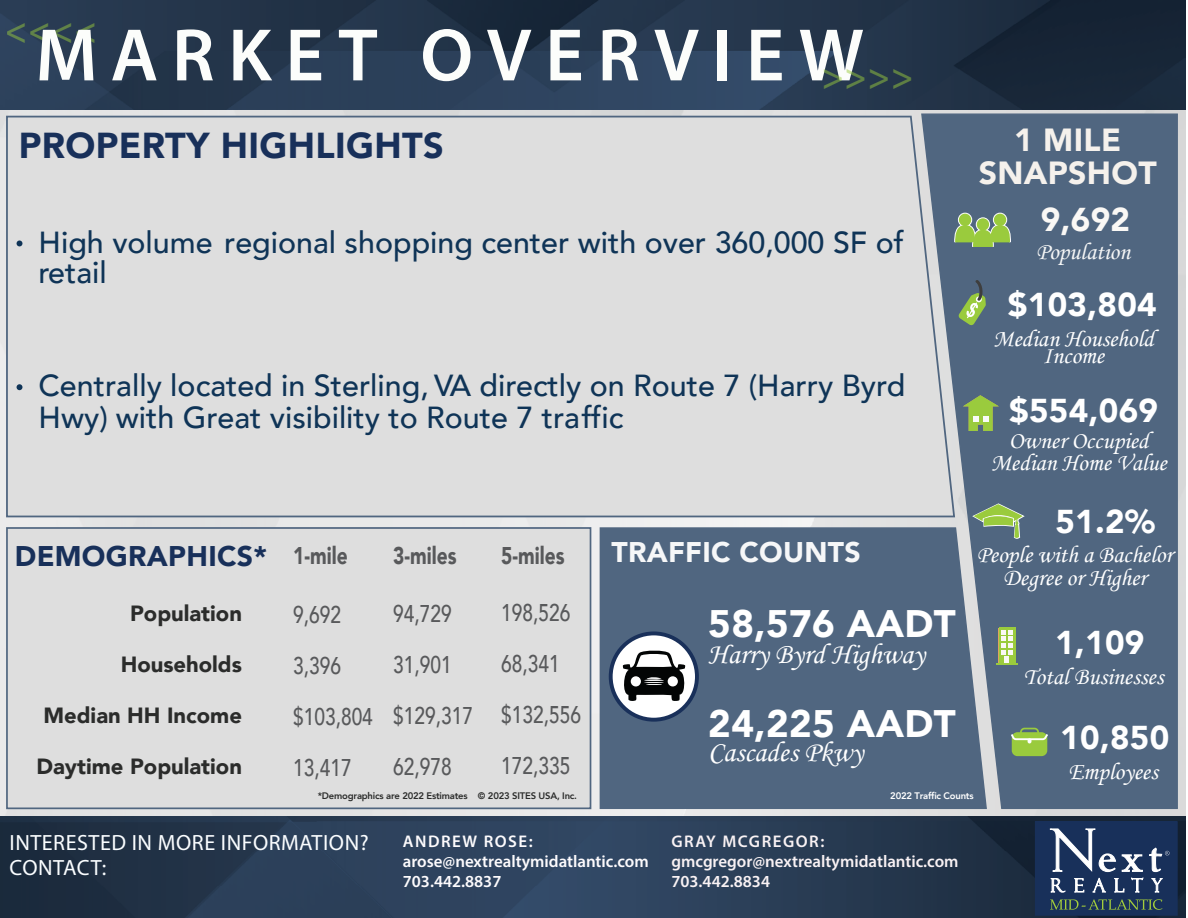
<style>
.page{position:relative;width:1188px;height:918px;background:#fff}
.page>*{position:absolute;margin:0;border:0;box-sizing:border-box;transform-origin:0 0}
.t1{font:600 75px "Myriad Pro";letter-spacing:.18em;color:#fcfdfb}
.t2{font:900 38.25px "Avenir";letter-spacing:.01em;color:#fff}
.t3{font:900 36px "Avenir";letter-spacing:.01em;color:#18305a}
.t4{font:900 33px "Avenir";letter-spacing:.01em;color:#fff}
.t5{font:900 33px "Avenir";color:#faf8f5}
.t6{font:900 31.95px/32.8px "Avenir";letter-spacing:.01em;color:#f5f1ec;text-align:center}
.t7{font:500 30.45px/30px "Avenir";color:#0f3457}
.t8{font:28.65px "NK Monotype Corsiva";color:#fff}
.t9{font:900 28.35px "Avenir";letter-spacing:.01em;color:#18305a}
.t10{font:900 28.35px "Avenir";letter-spacing:.01em;color:#f6f7f8}
.t11{font:500 24.15px/51px "Avenir";color:#58595b;scale:.79 1}
.t12{font:900 24.15px "Avenir";color:#58595b;scale:.79 1}
.t13{font:24px/22.4px "NK Monotype Corsiva";color:#fff;text-align:center}
.t14{font:24px "NK Monotype Corsiva";color:#f5f6f6}
.t15{font:900 22.05px "Avenir";color:#2b2c2b}
.t16{font:22.05px/24.8px "Myriad Pro";letter-spacing:.025em;color:#fafdff}
.t17{font:600 16.95px/20.2px "Myriad Pro";color:#f9f2f4}
.t18{font:600 16.95px/20.2px "Myriad Pro";color:#fdfbfd}
.t19{font:800 9.45px "Avenir";letter-spacing:-.02em;color:#2b2c2b}
.t20{font:800 9.45px "Avenir";letter-spacing:-.02em;color:#fff}
</style>
<div class="page">
<img style="left:0;top:109px;width:1186px;height:710px">
<img style="left:0;top:1px;width:1186px;height:108px">
<img style="left:0;top:817px;width:1185px;height:101px">
<div style="left:1035px;top:822px;width:142px;height:93px;background:#18305a"></div>
<div style="left:1035px;top:821px;width:143px;height:95px;border:1px solid #18305a"></div>
<svg style="left:1049px;top:828px;width:121px;height:82px"></svg>
<div style="left:920px;top:113px;width:259px;height:697px;background:#506680"></div>
<div style="left:998px;top:628px;width:17px;height:36px;background:#dba560"></div>
<div style="left:999px;top:628px;width:17px;height:36px;background:#9acb3d"></div>
<hr style="left:996px;top:663px;width:22px;height:2px;background:#9acb3d">
<svg style="left:1001px;top:630px;width:12px;height:33px"></svg>
<div style="left:993px;top:213px;width:14px;height:14px;border:2px solid #fff;border-radius:50%"></div>
<div style="left:958px;top:213px;width:14px;height:14px;border:2px solid #fff;border-radius:50%"></div>
<div style="left:976px;top:217px;width:14px;height:15px;border:2px solid #fff;border-radius:50%"></div>
<div style="left:994px;top:214px;width:12px;height:12px;background:#9acb3d;border-radius:50%"></div>
<div style="left:959px;top:214px;width:12px;height:12px;background:#9acb3d;border-radius:50%"></div>
<svg style="left:956px;top:223px;width:56px;height:26px"></svg>
<div style="left:977px;top:218px;width:12px;height:13px;background:#9acb3d;border-radius:50%"></div>
<div style="left:1012px;top:732px;width:35px;height:24px;background:#9acb3d;border-radius:6px"></div>
<div style="left:1020px;top:728px;width:19px;height:9px;border:2px solid #9acb3d;border-radius:4px"></div>
<svg style="left:1009px;top:732px;width:41px;height:11px"></svg>
<svg style="left:972px;top:503px;width:54px;height:76px;background:#668178"></svg>
<svg style="left:963px;top:395px;width:36px;height:36px"></svg>
<svg style="left:958px;top:279px;width:28px;height:47px"></svg>
<div style="left:6px;top:527px;width:585px;height:282px;background:#dedede;border:2px solid #506680"></div>
<div style="left:5px;top:115px;width:951px;height:403px;background:#dedede"></div>
<div style="left:599px;top:527px;width:389px;height:283px;background:#506680"></div>
<svg style="left:611px;top:633px;width:86px;height:87px"></svg>
<div style="left:609px;top:631px;width:90px;height:91px;border:4px solid #19305a;border-radius:50%"></div>
<svg style="left:623px;top:651px;width:62px;height:50px"></svg>
<div style="left:668px;top:676px;width:10px;height:10px;background:#fff;border-radius:50%"></div>
<div style="left:631px;top:676px;width:10px;height:10px;background:#fff;border-radius:50%"></div>
<svg style="left:17px;top:241px;width:5px;height:5px"></svg>
<svg style="left:17px;top:384px;width:5px;height:6px"></svg>
<svg style="left:7px;top:23px;width:88px;height:20px;background:#293c55"></svg>
<h1 class="t1" style="left:35px;top:7px;width:879px">MARKET OVERVIEW<sub>&gt;&gt;&gt;&gt;</sub></h1>
<p class="t3" style="left:19px;top:115px;width:427px">PROPERTY HIGHLIGHTS</p>
<p class="t7" style="left:39px;top:226px;width:867px">High volume regional shopping center with over 360,000 SF of retail</p>
<p class="t7" style="left:39px;top:367px;width:868px;line-height:32.5px">Centrally located in Sterling, VA directly on Route 7 (Harry Byrd<br>Hwy) with Great visibility to Route 7 traffic</p>
<p class="t9" style="left:15px;top:531px;width:254px">DEMOGRAPHICS*</p>
<p class="t15" style="left:130px;top:594px;width:113px">Population</p>
<p class="t15" style="left:121px;top:645px;width:123px">Households</p>
<p class="t15" style="left:43px;top:696px;width:200px">Median HH Income</p>
<p class="t15" style="left:36px;top:747px;width:207px">Daytime Population</p>
<p class="t12" style="left:293px;top:535px;width:71px">1-mile</p>
<p class="t11" style="left:293px;top:588px;width:102px">9,692<br>3,396 $103,804<br>13,417</p>
<p class="t12" style="left:393px;top:535px;width:82px">3-miles</p>
<p class="t11" style="left:393px;top:587px;width:102px">94,729<br>31,901 $129,317<br>62,978</p>
<p class="t12" style="left:501px;top:535px;width:82px">5-miles</p>
<p class="t11" style="left:501px;top:586px;width:102px">198,526<br>68,341 $132,556<br>172,335</p>
<p class="t10" style="left:612px;top:528px;width:251px">TRAFFIC COUNTS</p>
<p class="t2" style="left:708px;top:591px;width:249px">58,576 AADT</p>
<p class="t8" style="left:708px;top:637px;width:218px">Harry Byrd Highway</p>
<p class="t2" style="left:708px;top:691px;width:249px">24,225 AADT</p>
<p class="t8" style="left:708px;top:735px;width:157px">Cascades Pkwy</p>
<p class="t6" style="left:979px;top:123px;width:179px">1 MILE<br>SNAPSHOT</p>
<p class="t5" style="left:1041px;top:191px;width:91px">9,692</p>
<p class="t14" style="left:1036px;top:237px;width:96px">Population</p>
<p class="t4" style="left:1008px;top:276px;width:150px">$103,804</p>
<p class="t13" style="left:993px;top:328px;width:162px">Median Household</p>
<p class="t13" style="left:1043px;top:344px;width:63px">Income</p>
<p class="t4" style="left:1009px;top:383px;width:150px">$554,069</p>
<p class="t13" style="left:991px;top:430px;width:178px">Owner Occupied<br>Median Home Value</p>
<p class="t4" style="left:1055px;top:493px;width:101px">51.2%</p>
<p class="t13" style="left:977px;top:544px;width:197px">People with a Bachelor<br>Degree or Higher</p>
<p class="t4" style="left:1055px;top:614px;width:91px">1,109</p>
<p class="t13" style="left:1023px;top:666px;width:142px">Total Businesses</p>
<p class="t4" style="left:1060px;top:709px;width:111px">10,850</p>
<p class="t13" style="left:1068px;top:761px;width:91px">Employees</p>
<p class="t19" style="left:318px;top:789px;width:261px">*Demographics are 2022 Estimates © 2023 SITES USA, Inc.</p>
<p class="t20" style="left:890px;top:789px;width:85px">2022 Traffic Counts</p>
<p class="t16" style="left:10px;top:830px;width:361px">INTERESTED IN MORE INFORMATION?<br>CONTACT:</p>
<p class="t18" style="left:403px;top:831px;width:247px">ANDREW ROSE: arose@nextrealtymidatlantic.com<br>703.442.8837</p>
<p class="t17" style="left:671px;top:830px;width:289px">GRAY MCGREGOR: gmcgregor@nextrealtymidatlantic.com<br>703.442.8834</p>
</div>
